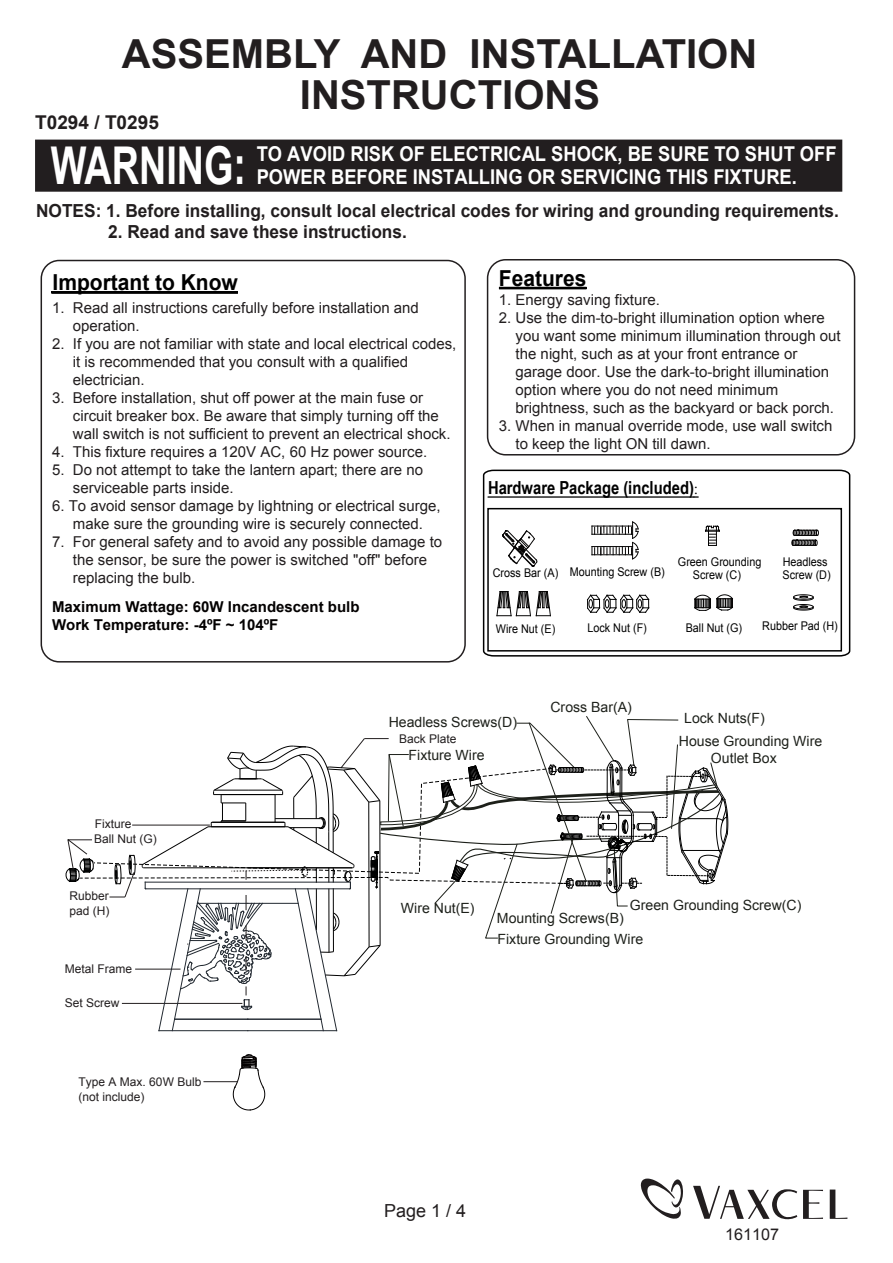
<style>
.page{position:relative;width:893px;height:1263px;background:#fff}
.page>*{position:absolute;margin:0;border:0;box-sizing:border-box;transform-origin:0 0}
.t1{font:700 52.2px "Arial";color:#fff;scale:.72 1}
.t2{font:700 40.05px/41.1px "Arial";color:#221e1f;text-align:center}
.t3{font:700 22.05px "Arial";color:#000;scale:.95 1}
.t4{font:700 20.4px/22px "Arial";color:#fff;scale:.9 1}
.t5{font:700 19.05px "Arial";color:#221e1f}
.t6{font:700 18px "Arial";color:#221e1f;scale:.96 1}
.t7{font:700 18px "Arial Narrow";color:#000}
.t8{font:18px "Arial";color:#221e1f}
.t9{font:16.2px "Arial";color:#221e1f}
.t10{font:15px/18px "Arial";color:#221e1f}
.t11{font:700 15px/18px "Arial";color:#030000}
.t12{font:14.1px "Arial";color:#1d201a}
.t13{font:12px/12.9px "Arial";color:#000;text-align:center;scale:.9 1}
.t14{font:12px/14.4px "Arial";color:#221e1f}
.s1{font-family:"Adobe Song Std";font-weight:300}
</style>
<div class="page">
<svg style="left:830px;top:1189px;width:17px;height:30px"></svg>
<svg style="left:693px;top:1186px;width:104px;height:33px"></svg>
<svg style="left:803px;top:1190px;width:20px;height:29px"></svg>
<svg style="left:641px;top:1178px;width:42px;height:41px"></svg>
<div style="left:41px;top:260px;width:425px;height:402px;border:2px solid #221e1f;border-radius:18px"></div>
<div style="left:35px;top:140px;width:807px;height:52px;background:#221e1f"></div>
<div style="left:487px;top:259px;width:368px;height:196px;border:2px solid #221e1f;border-radius:18px"></div>
<hr style="left:499px;top:287px;width:87px;height:2px;background:#000">
<hr style="left:52px;top:291px;width:186px;height:2px;background:#000">
<svg style="left:232px;top:1054px;width:34px;height:57px"></svg>
<hr style="left:203px;top:1081px;width:34px;height:1px;background:#221e1f">
<svg style="left:66px;top:716px;width:662px;height:315px"></svg>
<svg style="left:482px;top:469px;width:369px;height:188px"></svg>
<hr style="left:488px;top:496px;width:206px;height:2px;background:#000">
<svg style="left:496px;top:591px;width:55px;height:25px"></svg>
<svg style="left:592px;top:521px;width:47px;height:39px"></svg>
<svg style="left:793px;top:594px;width:21px;height:16px"></svg>
<svg style="left:694px;top:594px;width:39px;height:17px"></svg>
<svg style="left:705px;top:525px;width:15px;height:21px"></svg>
<h2 class="t2" style="left:122px;top:34px;width:637px">ASSEMBLY AND INSTALLATION<br>INSTRUCTIONS</h2>
<p class="t5" style="left:35px;top:109px;width:125px">T0294 / T0295</p>
<h1 class="t1" style="left:51px;top:131px;width:273px">WARNING:</h1>
<h3 class="t4" style="left:257px;top:144px;width:646px">TO AVOID RISK OF ELECTRICAL SHOCK, BE SURE TO SHUT OFF<br>POWER BEFORE INSTALLING OR SERVICING THIS FIXTURE.</h3>
<p class="t6" style="left:36px;top:199px;width:838px">NOTES: 1. Before installing, consult local electrical codes for wiring and grounding requirements.</p>
<p class="t6" style="left:108px;top:219px;width:313px">2. Read and save these instructions.</p>
<h3 class="t3" style="left:52px;top:267px;width:197px">Important to Know</h3>
<h3 class="t3" style="left:499px;top:263px;width:94px">Features</h3>
<p class="t10" style="left:499px;top:291px;width:162px">1. Energy saving fixture.</p>
<p class="t10" style="left:516px;top:309px;width:327px;text-indent:-17px">2. Use the dim-to-bright illumination option where you want some minimum illumination through out the night, such as at your front entrance or garage door. Use the dark-to-bright illumination option where you do not need minimum brightness, such as the backyard or back porch.</p>
<p class="t10" style="left:516px;top:417px;width:318px;text-indent:-17px">3. When in manual override mode, use wall switch to keep the light ON till dawn.</p>
<p class="t10" style="left:73px;top:299px;width:347px;text-indent:-21px">1. Read all instructions carefully before installation and operation.</p>
<p class="t10" style="left:73px;top:335px;width:385px;text-indent:-21px">2. If you are not familiar with state and local electrical codes, it is recommended that you consult with a qualified electrician.</p>
<p class="t10" style="left:73px;top:389px;width:379px;text-indent:-21px">3. Before installation, shut off power at the main fuse or circuit breaker box. Be aware that simply turning off the wall switch is not sufficient to prevent an electrical shock.</p>
<p class="t10" style="left:52px;top:443px;width:377px">4. This fixture requires a 120V AC, 60 Hz power source.</p>
<p class="t10" style="left:73px;top:461px;width:352px;text-indent:-21px">5. Do not attempt to take the lantern apart; there are no serviceable parts inside.</p>
<p class="t10" style="left:52px;top:497px;width:390px;text-align:center">6. To avoid sensor damage by lightning or electrical surge, make sure the grounding wire is securely connected.</p>
<p class="t10" style="left:73px;top:533px;width:371px;text-indent:-21px">7. For general safety and to avoid any possible damage to the sensor, be sure the power is switched "off" before replacing the bulb.</p>
<p class="t11" style="left:52px;top:598px;width:309px">Maximum Wattage: 60W Incandescent bulb<br>Work Temperature: -4ºF ~ 104ºF</p>
<p class="t7" style="left:488px;top:474px;width:212px">Hardware Package (included)<span class="s1">:</span></p>
<p class="t13" style="left:570px;top:565px;width:107px">Mounting Screw (B)</p>
<p class="t13" style="left:678px;top:555px;width:94px">Green Grounding<br>Screw (C)</p>
<p class="t13" style="left:493px;top:566px;width:74px">Cross Bar (A)</p>
<p class="t13" style="left:783px;top:556px;width:55px;text-align:left">Headless<br>Screw (D)</p>
<p class="t13" style="left:496px;top:622px;width:68px">Wire Nut (E)</p>
<p class="t13" style="left:587px;top:621px;width:68px">Lock Nut (F)</p>
<p class="t13" style="left:686px;top:621px;width:64px">Ball Nut (G)</p>
<p class="t13" style="left:762px;top:620px;width:86px">Rubber Pad (H)</p>
<p class="t12" style="left:389px;top:713px;width:130px">Headless Screws(D)</p>
<p class="t12" style="left:550px;top:697px;width:83px">Cross Bar(A)</p>
<p class="t12" style="left:684px;top:709px;width:82px">Lock Nuts(F)</p>
<p class="t14" style="left:94px;top:816px;width:64px;line-height:15px">Fixture<br>Ball Nut (G)</p>
<p class="t14" style="left:69px;top:889px;width:42px">Rubber pad (H)</p>
<p class="t14" style="left:65px;top:961px;width:69px">Metal Frame</p>
<p class="t14" style="left:65px;top:995px;width:56px">Set Screw</p>
<p class="t14" style="left:79px;top:1075px;width:124px">Type A Max. 60W Bulb</p>
<p class="t14" style="left:79px;top:1089px;width:68px">(not include)</p>
<p class="t14" style="left:399px;top:732px;width:59px">Back Plate</p>
<p class="t12" style="left:679px;top:732px;width:145px">House Grounding Wire</p>
<p class="t12" style="left:409px;top:746px;width:77px">Fixture Wire</p>
<p class="t12" style="left:711px;top:748px;width:67px">Outlet Box</p>
<p class="t12" style="left:401px;top:899px;width:75px">Wire Nut(E)</p>
<p class="t12" style="left:630px;top:895px;width:173px">Green Grounding Screw(C)</p>
<p class="t12" style="left:498px;top:930px;width:147px">Fixture Grounding Wire</p>
<p class="t12" style="left:497px;top:909px;width:128px">Mounting Screws(B)</p>
<p class="t8" style="left:384px;top:1199px;width:84px">Page 1 / 4</p>
<p class="t9" style="left:725px;top:1224px;width:55px">161107</p>
</div>
